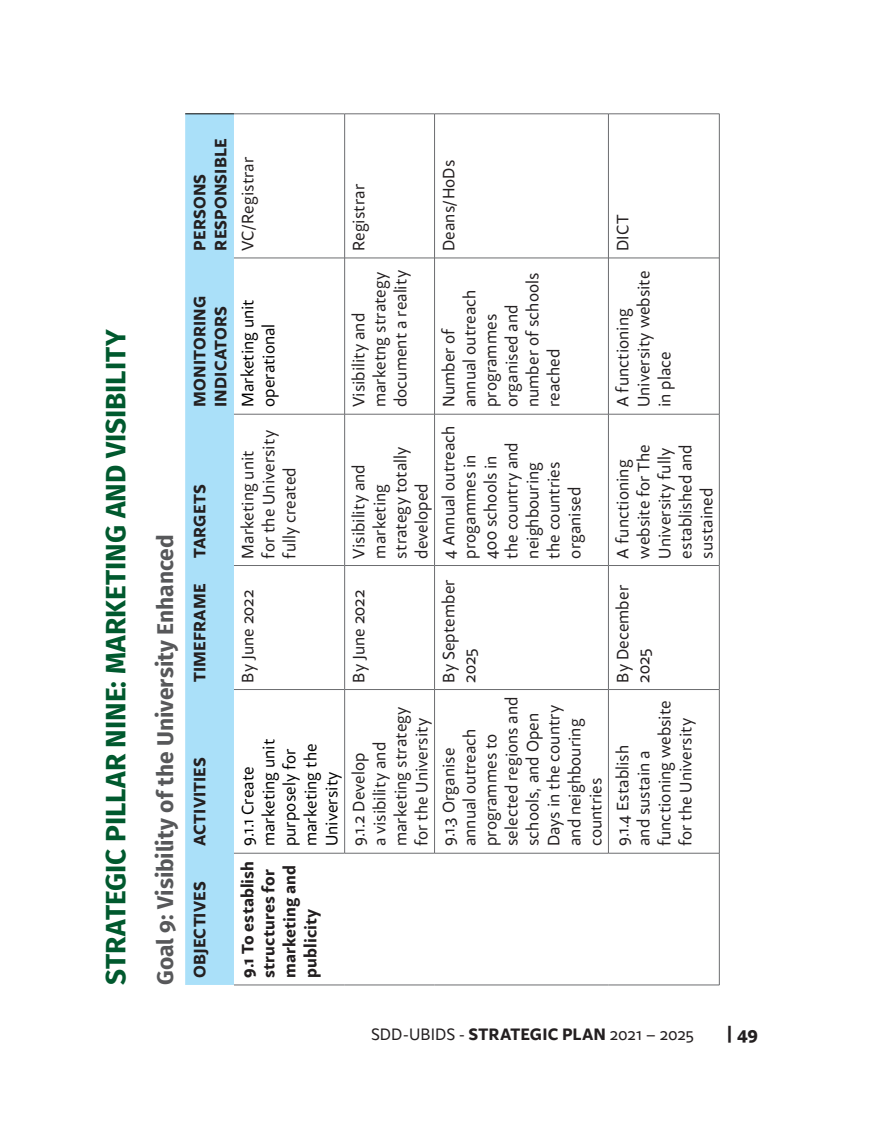
<style>
.page{position:relative;width:882px;height:1134px;background:#fff}
.page>*{position:absolute;margin:0;border:0;box-sizing:border-box;transform-origin:0 0}
.Heading_2{font:700 28px "Fira Sans";color:#00592e}
.Subheading{font:700 22.75px "Fira Sans";color:#57585a}
.t1{font:700 19.25px "Samo Sans Pro";color:#231f20}
.Table_Body{font:17.5px/21px "Samo Sans Pro";color:#231f20}
.Table_Body-2{font:700 17.5px/21px "Samo Sans Pro";letter-spacing:.005em;color:#231f20}
.Table_Body-3{font:17.5px/21px "Samo Sans Pro";color:#000}
.s1{font-weight:700}
</style>
<div class="page">
<div style="left:185px;top:114px;width:49px;height:871px;background:#aae0f9"></div>
<hr style="left:185px;top:113px;width:49px;height:1px;background:#000">
<hr style="left:234px;top:985px;width:111px;height:1px;background:#6c6d70">
<hr style="left:234px;top:853px;width:110px;height:1px;background:#6c6d70">
<hr style="left:234px;top:689px;width:110px;height:1px;background:#6c6d70">
<hr style="left:234px;top:565px;width:110px;height:1px;background:#6c6d70">
<hr style="left:234px;top:414px;width:110px;height:1px;background:#6c6d70">
<hr style="left:234px;top:258px;width:110px;height:1px;background:#6c6d70">
<hr style="left:234px;top:114px;width:110px;height:1px;background:#6c6d70">
<hr style="left:345px;top:985px;width:90px;height:1px;background:#6c6d70">
<hr style="left:344px;top:690px;width:1px;height:163px;background:#6c6d70">
<hr style="left:345px;top:853px;width:89px;height:1px;background:#6c6d70">
<hr style="left:344px;top:566px;width:1px;height:124px;background:#6c6d70">
<hr style="left:345px;top:689px;width:89px;height:1px;background:#6c6d70">
<hr style="left:344px;top:414px;width:1px;height:152px;background:#6c6d70">
<hr style="left:345px;top:565px;width:89px;height:1px;background:#6c6d70">
<hr style="left:344px;top:258px;width:1px;height:156px;background:#6c6d70">
<hr style="left:345px;top:414px;width:89px;height:1px;background:#6c6d70">
<hr style="left:344px;top:114px;width:1px;height:144px;background:#6c6d70">
<hr style="left:345px;top:258px;width:89px;height:1px;background:#6c6d70">
<hr style="left:345px;top:114px;width:89px;height:1px;background:#6c6d70">
<hr style="left:435px;top:985px;width:173px;height:1px;background:#6c6d70">
<hr style="left:434px;top:690px;width:1px;height:163px;background:#6c6d70">
<hr style="left:435px;top:853px;width:173px;height:1px;background:#6c6d70">
<hr style="left:434px;top:566px;width:1px;height:124px;background:#6c6d70">
<hr style="left:435px;top:689px;width:173px;height:1px;background:#6c6d70">
<hr style="left:434px;top:414px;width:1px;height:152px;background:#6c6d70">
<hr style="left:435px;top:565px;width:173px;height:1px;background:#6c6d70">
<hr style="left:434px;top:258px;width:1px;height:156px;background:#6c6d70">
<hr style="left:435px;top:414px;width:173px;height:1px;background:#6c6d70">
<hr style="left:434px;top:114px;width:1px;height:144px;background:#6c6d70">
<hr style="left:435px;top:258px;width:173px;height:1px;background:#6c6d70">
<hr style="left:435px;top:114px;width:173px;height:1px;background:#6c6d70">
<hr style="left:608px;top:985px;width:111px;height:1px;background:#6c6d70">
<hr style="left:608px;top:690px;width:1px;height:163px;background:#6c6d70">
<hr style="left:609px;top:853px;width:110px;height:1px;background:#6c6d70">
<hr style="left:608px;top:566px;width:1px;height:124px;background:#6c6d70">
<hr style="left:609px;top:689px;width:110px;height:1px;background:#6c6d70">
<hr style="left:608px;top:414px;width:1px;height:152px;background:#6c6d70">
<hr style="left:609px;top:565px;width:110px;height:1px;background:#6c6d70">
<hr style="left:608px;top:258px;width:1px;height:156px;background:#6c6d70">
<hr style="left:609px;top:414px;width:110px;height:1px;background:#6c6d70">
<hr style="left:608px;top:114px;width:1px;height:144px;background:#6c6d70">
<hr style="left:609px;top:258px;width:110px;height:1px;background:#6c6d70">
<hr style="left:609px;top:114px;width:110px;height:1px;background:#6c6d70">
<hr style="left:719px;top:853px;width:1px;height:132px;background:#6c6d70">
<hr style="left:719px;top:690px;width:1px;height:163px;background:#6c6d70">
<hr style="left:719px;top:566px;width:1px;height:124px;background:#6c6d70">
<hr style="left:719px;top:414px;width:1px;height:152px;background:#6c6d70">
<hr style="left:719px;top:258px;width:1px;height:156px;background:#6c6d70">
<hr style="left:719px;top:114px;width:1px;height:144px;background:#6c6d70">
<p class="Heading_2" style="left:92px;top:985px;width:657px;rotate:-90deg">STRATEGIC PILLAR NINE: MARKETING AND VISIBILITY</p>
<p class="Subheading" style="left:146px;top:985px;width:452px;rotate:-90deg">Goal 9: Visibility of the University Enhanced</p>
<p class="Table_Body-2" style="left:189px;top:251px;width:113px;rotate:-90deg">PERSONS<br>RESPONSIBLE</p>
<p class="Table_Body-2" style="left:189px;top:407px;width:112px;rotate:-90deg">MONITORING<br>INDICATORS</p>
<p class="Table_Body-2" style="left:189px;top:558px;width:75px;rotate:-90deg">TARGETS</p>
<p class="Table_Body-2" style="left:189px;top:682px;width:100px;rotate:-90deg">TIMEFRAME</p>
<p class="Table_Body-2" style="left:189px;top:846px;width:90px;rotate:-90deg">ACTIVITIES</p>
<p class="Table_Body-2" style="left:189px;top:978px;width:98px;rotate:-90deg">OBJECTIVES</p>
<p class="Table_Body" style="left:237px;top:251px;width:96px;rotate:-90deg">VC/Registrar</p>
<p class="Table_Body-3" style="left:237px;top:407px;width:110px;rotate:-90deg">Marketing unit operational</p>
<p class="Table_Body" style="left:237px;top:559px;width:130px;rotate:-90deg">Marketing unit for the University fully created</p>
<p class="Table_Body" style="left:237px;top:683px;width:94px;rotate:-90deg">By June 2022</p>
<p class="Table_Body-3" style="left:237px;top:846px;width:109px;rotate:-90deg">9.1.1 Create marketing unit purposely for marketing the<br>University</p>
<p class="Table_Body-2" style="left:237px;top:978px;width:119px;rotate:-90deg">9.1 To establish structures for marketing and publicity</p>
<p class="Table_Body" style="left:348px;top:251px;width:68px;rotate:-90deg">Registrar</p>
<p class="Table_Body" style="left:348px;top:407px;width:139px;rotate:-90deg">Visibility and marketng strategy document a reality</p>
<p class="Table_Body" style="left:348px;top:559px;width:114px;rotate:-90deg">Visibility and marketing strategy totally developed</p>
<p class="Table_Body" style="left:348px;top:683px;width:94px;rotate:-90deg">By June 2022</p>
<p class="Table_Body" style="left:348px;top:846px;width:141px;rotate:-90deg">9.1.2 Develop<br>a visibility and marketing strategy for the University</p>
<p class="Table_Body" style="left:438px;top:251px;width:93px;rotate:-90deg">Deans/HoDs</p>
<p class="Table_Body" style="left:438px;top:407px;width:136px;rotate:-90deg">Number of<br>annual outreach programmes organised and number of schools reached</p>
<p class="Table_Body" style="left:438px;top:559px;width:135px;rotate:-90deg">4 Annual outreach progammes in<br>400 schools in<br>the country and neighbouring<br>the countries organised</p>
<p class="Table_Body" style="left:438px;top:683px;width:104px;rotate:-90deg">By September<br>2025</p>
<p class="Table_Body" style="left:438px;top:846px;width:151px;rotate:-90deg">9.1.3 Organise annual outreach programmes to selected regions and schools, and Open<br>Days in the country and neighbouring countries</p>
<p class="Table_Body" style="left:612px;top:251px;width:38px;rotate:-90deg">DICT</p>
<p class="Table_Body" style="left:612px;top:407px;width:138px;rotate:-90deg">A functioning<br>University website in place</p>
<p class="Table_Body" style="left:612px;top:559px;width:116px;rotate:-90deg">A functioning website for The<br>University fully established and sustained</p>
<p class="Table_Body" style="left:612px;top:683px;width:99px;rotate:-90deg">By December<br>2025</p>
<p class="Table_Body" style="left:612px;top:846px;width:147px;rotate:-90deg">9.1.4 Establish<br>and sustain a functioning website for the University</p>
<p class="Table_Body" style="left:371px;top:1024px;width:325px">SDD-UBIDS - <span class="s1">STRATEGIC PLAN</span> 2021 – 2025</p>
<p class="t1" style="left:727px;top:1022px;width:33px">| 49</p>
</div>
